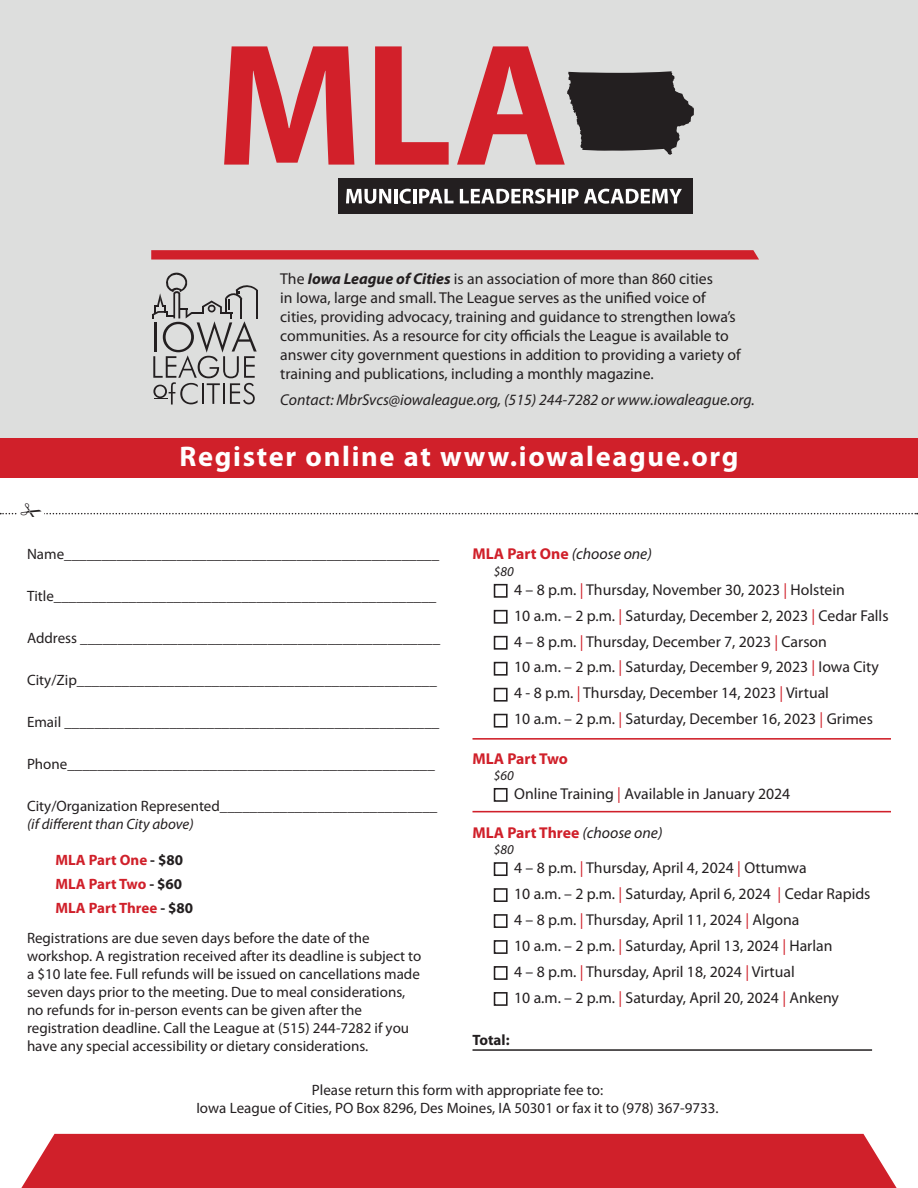
<style>
.page{position:relative;width:918px;height:1188px;background:#fff}
.page>*{position:absolute;margin:0;border:0;box-sizing:border-box;transform-origin:0 0}
.t1{font:700 28.5px "Myriad Pro";letter-spacing:.06em;color:#fff}
.t2{font:15.75px/18.9px "Myriad Pro";color:#231f20}
.t3{font:italic 15.75px "Myriad Pro";color:#231f20}
.t4{font:700 15.75px "Myriad Pro";color:#d0202a}
.t5{font:15px/18px "Myriad Pro";color:#231f20}
.t6{font:700 15px "Myriad Pro";color:#d0202a}
.t7{font:italic 15px "Myriad Pro";color:#231f20}
.t8{font:700 15px "Myriad Pro";color:#231f20}
.t9{font:italic 13.5px "Myriad Pro";color:#231f20}
.s1{font-weight:700;font-style:italic}
.s2{color:#231f20}
.s3{font-weight:700;font-style:normal;color:#d0202a}
.s4{color:#d0202a}
.s5{font-weight:400;font-style:italic;color:#231f20}
</style>
<div class="page">
<div style="left:0;top:0;width:918px;height:439px;background:#dddedd"></div>
<div style="left:21px;top:1134px;width:876px;height:54px;background:#d0202a"></div>
<div style="left:494px;top:584px;width:14px;height:14px;border:2px solid #231f20"></div>
<div style="left:494px;top:610px;width:14px;height:14px;border:2px solid #231f20"></div>
<div style="left:494px;top:636px;width:14px;height:14px;border:2px solid #231f20"></div>
<div style="left:494px;top:662px;width:14px;height:14px;border:2px solid #231f20"></div>
<div style="left:494px;top:688px;width:14px;height:14px;border:2px solid #231f20"></div>
<div style="left:494px;top:714px;width:14px;height:14px;border:2px solid #231f20"></div>
<div style="left:494px;top:788px;width:14px;height:14px;border:2px solid #231f20"></div>
<div style="left:494px;top:862px;width:14px;height:14px;border:2px solid #231f20"></div>
<div style="left:494px;top:888px;width:14px;height:14px;border:2px solid #231f20"></div>
<div style="left:494px;top:914px;width:14px;height:14px;border:2px solid #231f20"></div>
<div style="left:494px;top:940px;width:14px;height:14px;border:2px solid #231f20"></div>
<div style="left:494px;top:966px;width:14px;height:14px;border:2px solid #231f20"></div>
<div style="left:494px;top:992px;width:14px;height:14px;border:2px solid #231f20"></div>
<hr style="left:472px;top:1049px;width:400px;height:2px;background:#231f20">
<hr style="left:472px;top:738px;width:419px;height:2px;background:#d0202a">
<hr style="left:472px;top:811px;width:419px;height:1px;background:#d0202a">
<div style="left:0;top:438px;width:918px;height:40px;background:#d0202a"></div>
<svg style="left:224px;top:46px;width:130px;height:119px"></svg>
<svg style="left:375px;top:46px;width:74px;height:119px"></svg>
<div style="left:339px;top:178px;width:354px;height:35px;background:#231f20"></div>
<svg style="left:346px;top:189px;width:45px;height:15px"></svg>
<hr style="left:394px;top:189px;width:3px;height:14px;background:#fff">
<svg style="left:400px;top:189px;width:11px;height:15px"></svg>
<hr style="left:413px;top:189px;width:3px;height:14px;background:#fff">
<svg style="left:419px;top:189px;width:35px;height:14px"></svg>
<svg style="left:460px;top:189px;width:99px;height:15px"></svg>
<hr style="left:562px;top:189px;width:3px;height:14px;background:#fff">
<svg style="left:568px;top:189px;width:114px;height:15px"></svg>
<svg style="left:457px;top:46px;width:237px;height:119px"></svg>
<svg style="left:151px;top:250px;width:608px;height:10px;background:#d02c36"></svg>
<svg style="left:152px;top:273px;width:106px;height:132px"></svg>
<svg style="left:0;top:512px;width:918px;height:3px"></svg>
<p class="t2" style="left:280px;top:269px;width:462px">The <span class="s1">Iowa League of Cities</span> is an association of more than 860 cities<br>in Iowa, large and small. The League serves as the unified voice of cities, providing advocacy, training and guidance to strengthen Iowa’s communities. As a resource for city officials the League is available to answer city government questions in addition to providing a variety of training and publications, including a monthly magazine.</p>
<p class="t3" style="left:280px;top:390px;width:476px">Contact: MbrSvcs@iowaleague.org, (515) 244-7282 or www.iowaleague.org.</p>
<p class="t1" style="left:179px;top:437px;width:561px">Register online at www.iowaleague.org</p>
<p class="t5" style="left:27px;top:545px;width:414px">Name__________________________________________________</p>
<p class="t5" style="left:27px;top:587px;width:411px">Title___________________________________________________</p>
<p class="t5" style="left:27px;top:629px;width:415px">Address ________________________________________________</p>
<p class="t5" style="left:27px;top:671px;width:411px">City/Zip________________________________________________</p>
<p class="t5" style="left:27px;top:713px;width:414px">Email __________________________________________________</p>
<p class="t5" style="left:27px;top:755px;width:409px">Phone_________________________________________________</p>
<p class="t5" style="left:27px;top:797px;width:412px">City/Organization Represented_____________________________</p>
<p class="t7" style="left:27px;top:815px;width:168px">(if different than City above)</p>
<p class="t6" style="left:56px;top:850px;width:129px">MLA Part One <span class="s2">- $80</span></p>
<p class="t6" style="left:56px;top:874px;width:128px">MLA Part Two <span class="s2">- $60</span></p>
<p class="t6" style="left:56px;top:898px;width:139px">MLA Part Three <span class="s2">- $80</span></p>
<p class="t5" style="left:27px;top:929px;width:396px">Registrations are due seven days before the date of the workshop. A registration received after its deadline is subject to a $10 late fee. Full refunds will be issued on cancellations made seven days prior to the meeting. Due to meal considerations, no refunds for in-person events can be given after the registration deadline. Call the League at (515) 244-7282 if you have any special accessibility or dietary considerations.</p>
<p class="t3" style="left:472px;top:544px;width:181px"><span class="s3">MLA Part One</span> (choose one)</p>
<p class="t9" style="left:494px;top:563px;width:21px">$80</p>
<p class="t2" style="left:514px;top:580px;width:332px">4 – 8 p.m. <span class="s4">|</span> Thursday, November 30, 2023 <span class="s4">|</span> Holstein</p>
<p class="t2" style="left:514px;top:606px;width:376px">10 a.m. – 2 p.m. <span class="s4">|</span> Saturday, December 2, 2023 <span class="s4">|</span> Cedar Falls</p>
<p class="t2" style="left:514px;top:632px;width:314px">4 – 8 p.m. <span class="s4">|</span> Thursday, December 7, 2023 <span class="s4">|</span> Carson</p>
<p class="t2" style="left:514px;top:658px;width:366px">10 a.m. – 2 p.m. <span class="s4">|</span> Saturday, December 9, 2023 <span class="s4">|</span> Iowa City</p>
<p class="t2" style="left:514px;top:683px;width:316px">4 - 8 p.m. <span class="s4">|</span> Thursday, December 14, 2023 <span class="s4">|</span> Virtual</p>
<p class="t2" style="left:514px;top:709px;width:360px">10 a.m. – 2 p.m. <span class="s4">|</span> Saturday, December 16, 2023 <span class="s4">|</span> Grimes</p>
<p class="t4" style="left:472px;top:748px;width:97px">MLA Part Two</p>
<p class="t9" style="left:494px;top:767px;width:21px">$60</p>
<p class="t2" style="left:514px;top:784px;width:278px">Online Training <span class="s4">|</span> Available in January 2024</p>
<p class="t4" style="left:472px;top:822px;width:192px">MLA Part Three <span class="s5">(choose one)</span></p>
<p class="t9" style="left:494px;top:841px;width:21px">$80</p>
<p class="t2" style="left:514px;top:858px;width:294px">4 – 8 p.m. <span class="s4">|</span> Thursday, April 4, 2024 <span class="s4">|</span> Ottumwa</p>
<p class="t2" style="left:514px;top:884px;width:358px">10 a.m. – 2 p.m. <span class="s4">|</span> Saturday, April 6, 2024 <span class="s4">|</span> Cedar Rapids</p>
<p class="t2" style="left:514px;top:910px;width:287px">4 – 8 p.m. <span class="s4">|</span> Thursday, April 11, 2024 <span class="s4">|</span> Algona</p>
<p class="t2" style="left:514px;top:936px;width:320px">10 a.m. – 2 p.m. <span class="s4">|</span> Saturday, April 13, 2024 <span class="s4">|</span> Harlan</p>
<p class="t2" style="left:514px;top:962px;width:282px">4 – 8 p.m. <span class="s4">|</span> Thursday, April 18, 2024 <span class="s4">|</span> Virtual</p>
<p class="t2" style="left:514px;top:988px;width:326px">10 a.m. – 2 p.m. <span class="s4">|</span> Saturday, April 20, 2024 <span class="s4">|</span> Ankeny</p>
<p class="t8" style="left:472px;top:1030px;width:39px">Total:</p>
<p class="t5" style="left:312px;top:1081px;width:293px">Please return this form with appropriate fee to:</p>
<p class="t5" style="left:196px;top:1099px;width:524px">Iowa League of Cities, PO Box 8296, Des Moines, IA 50301 or fax it to (978) 367-9733.</p>
</div>
